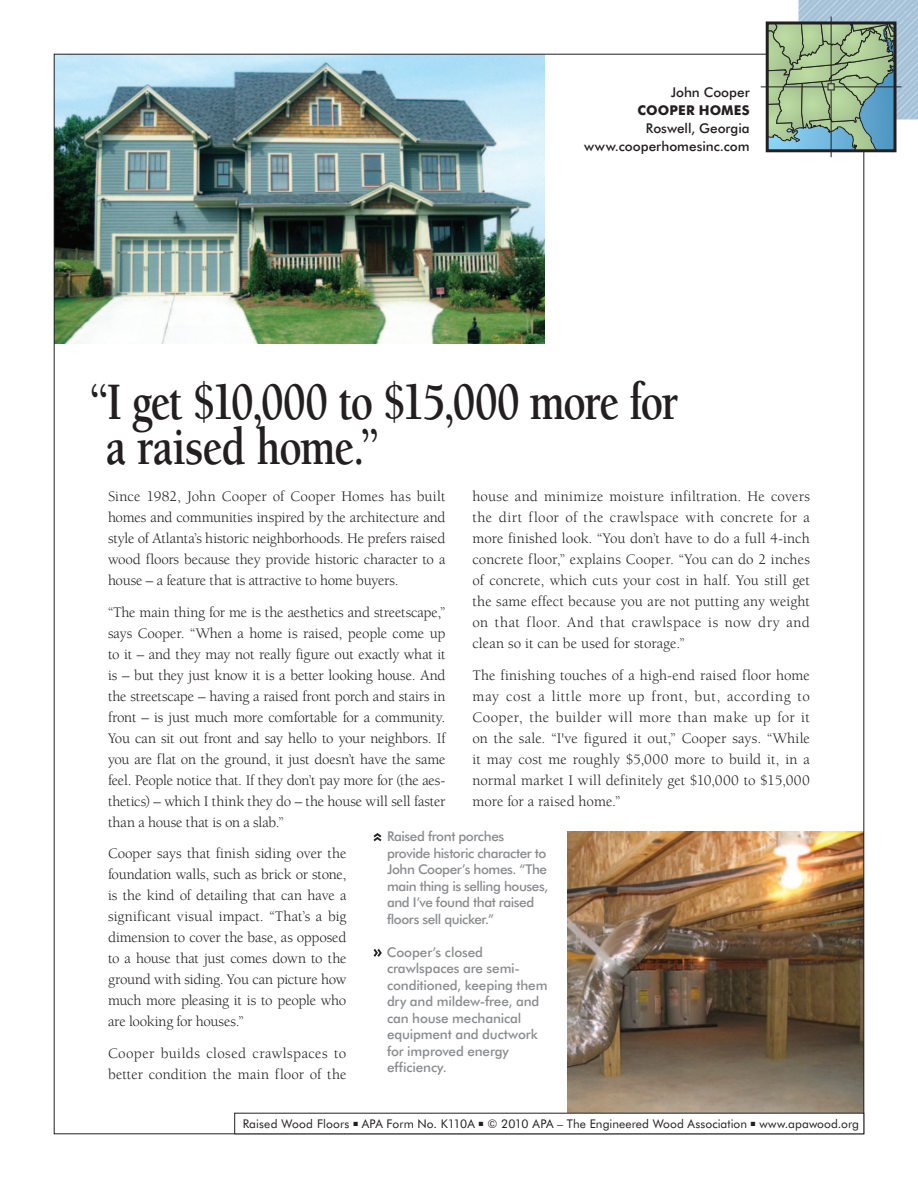
<style>
.page{position:relative;width:918px;height:1188px;background:#fff}
.page>*{position:absolute;margin:0;border:0;box-sizing:border-box;transform-origin:0 0}
.CaseStudyHead{font:700 54px/45px "Berkeley";letter-spacing:-.03em;color:#231f20;scale:.8 1}
.BodyText{font:15px/21px "Berkeley";color:#231f20;text-align:justify}
.BodyText-2{font:15px/21px "Berkeley";letter-spacing:.02em;color:#231f20}
.Captions{font:500 13.5px/16.5px "Futura BT";letter-spacing:-.02em;color:#8a8c8f}
.BuilderInfo{font:500 13.5px "Futura BT";color:#231f20}
.BuilderInfo-2{font:700 13.5px "Futura BT";letter-spacing:.01em;color:#231f20}
.t1{font:12px "Futura BT";letter-spacing:.005em;color:#231f20}
</style>
<div class="page">
<img style="left:567px;top:831px;width:295px;height:282px">
<img style="left:56px;top:56px;width:488px;height:288px">
<svg style="left:374px;top:833px;width:7px;height:8px"></svg>
<svg style="left:373px;top:949px;width:9px;height:8px"></svg>
<svg style="left:770px;top:0;width:148px;height:148px;background:#9dbcac"></svg>
<div style="left:766px;top:21px;width:131px;height:131px;border:3px solid #231f20"></div>
<hr style="left:831px;top:90px;width:1px;height:67px;background:#231f20">
<hr style="left:831px;top:16px;width:1px;height:67px;background:#231f20">
<div style="left:828px;top:83px;width:7px;height:7px;border:1px solid #231f20"></div>
<hr style="left:835px;top:87px;width:67px;height:1px;background:#231f20">
<hr style="left:761px;top:87px;width:67px;height:1px;background:#231f20">
<p class="BuilderInfo" style="left:671px;top:84px;width:81px">John Cooper</p>
<p class="BuilderInfo-2" style="left:638px;top:102px;width:114px">COOPER HOMES</p>
<p class="BuilderInfo" style="left:646px;top:120px;width:105px">Roswell, Georgia</p>
<p class="BuilderInfo" style="left:584px;top:138px;width:167px">www.cooperhomesinc.com</p>
<p class="CaseStudyHead" style="left:106px;top:380px;width:717px;text-indent:-16px">“I get $10,000 to $15,000 more for a raised home.”</p>
<p class="BodyText" style="left:108px;top:486px;width:339px">Since 1982, John Cooper of Cooper Homes has built homes and communities inspired by the architecture and style of Atlanta’s historic neighborhoods. He prefers raised wood floors because they provide historic character to a house – a feature that is attractive to home buyers.</p>
<p class="BodyText" style="left:108px;top:602px;width:339px">“The main thing for me is the aesthetics and streetscape,” says Cooper. “When a home is raised, people come up to it – and they may not really figure out exactly what it is – but they just know it is a better looking house. And the streetscape – having a raised front porch and stairs in front – is just much more comfortable for a community.<br>You can sit out front and say hello to your neighbors. If you are flat on the ground, it just doesn’t have the same feel. People notice that. If they don’t pay more for (the aes&shy;thetics) – which I think they do – the house will sell faster than a house that is on a slab.”</p>
<p class="BodyText" style="left:108px;top:843px;width:240px">Cooper says that finish siding over the foundation walls, such as brick or stone, is the kind of detailing that can have a significant visual impact. “That’s a big dimension to cover the base, as opposed to a house that just comes down to the ground with siding. You can picture how much more pleasing it is to people who are looking for houses.”</p>
<p class="BodyText-2" style="left:108px;top:1043px;width:240px">Cooper builds closed crawlspaces to better condition the main floor of the</p>
<p class="BodyText" style="left:472px;top:486px;width:339px">house and minimize moisture infiltration. He covers the dirt floor of the crawlspace with concrete for a more finished look. “You don’t have to do a full 4-inch concrete floor,” explains Cooper. “You can do 2 inches of concrete, which cuts your cost in half. You still get the same effect because you are not putting any weight on that floor. And that crawlspace is now dry and clean so it can be used for storage.”</p>
<p class="BodyText" style="left:472px;top:665px;width:339px">The finishing touches of a high-end raised floor home may cost a little more up front, but, according to Cooper, the builder will more than make up for it on the sale. “I've figured it out,” Cooper says. “While it may cost me roughly $5,000 more to build it, in a normal market I will definitely get $10,000 to $15,000 more for a raised home.”</p>
<p class="Captions" style="left:387px;top:828px;width:163px">Raised front porches provide historic character to<br>John Cooper’s homes. “The main thing is selling houses, and I’ve found that raised floors sell quicker.”</p>
<p class="Captions" style="left:387px;top:944px;width:162px">Cooper’s closed crawlspaces are semi&shy;conditioned, keeping them dry and mildew-free, and can house mechanical equipment and ductwork for improved energy efficiency.</p>
<p class="t1" style="left:243px;top:1117px;width:618px">Raised Wood Floors ■ APA Form No. K110A ■ © 2010 APA – The Engineered Wood Association ■ www.apawood.org</p>
</div>
